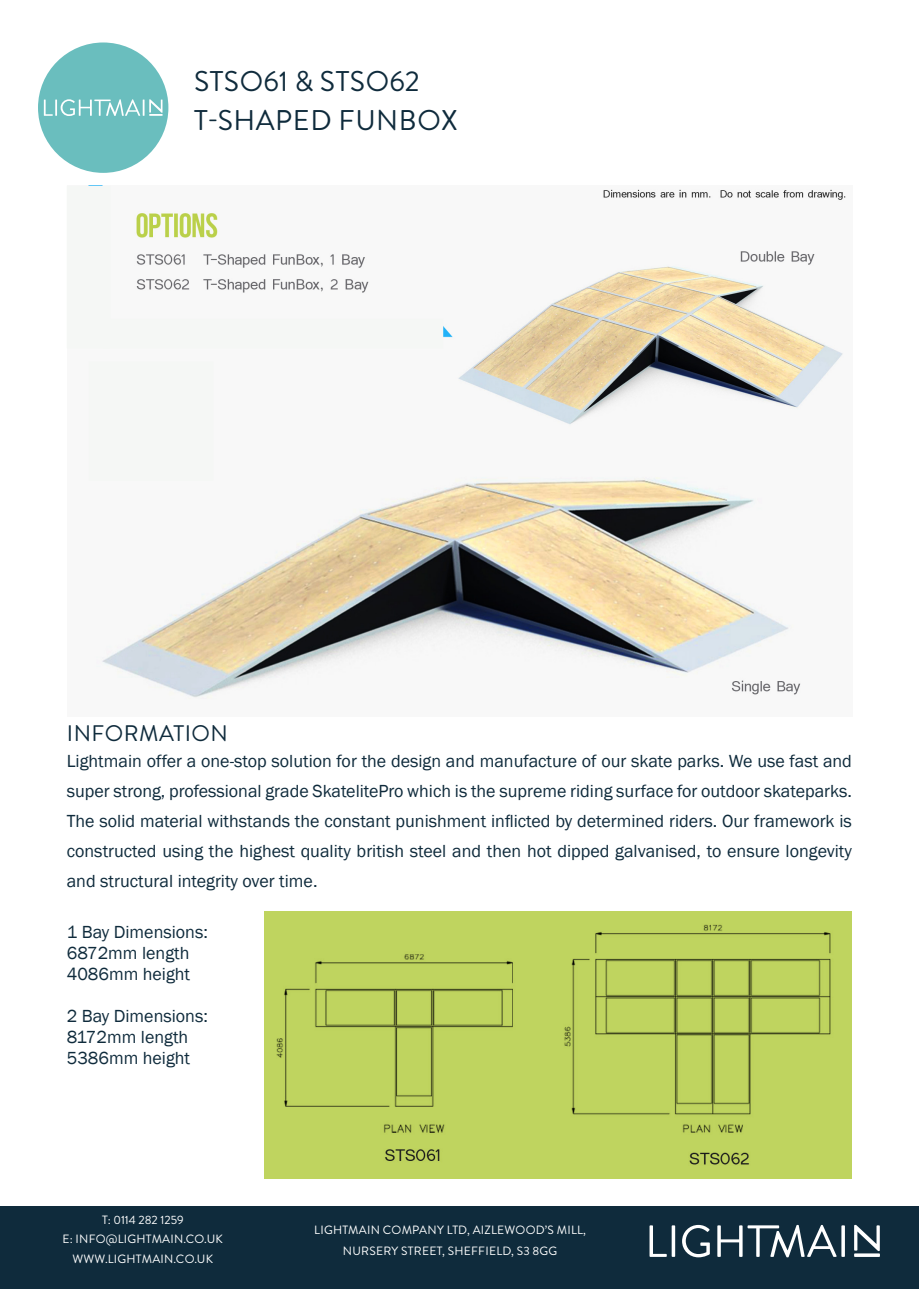
<style>
.page{position:relative;width:919px;height:1289px;background:#fff}
.page>*{position:absolute;margin:0;border:0;box-sizing:border-box;transform-origin:0 0}
.t1{font:28.5px "Brandon Grotesque";letter-spacing:.02em;color:#0f2b3c}
.t2{font:22.5px "Brandon Grotesque";letter-spacing:.02em;color:#0f2b3c}
.t3{font:18px/30px "Franklin Gothic";color:#0f2b3c;text-align:justify}
.t4{font:12px "Brandon Grotesque";letter-spacing:.02em;color:#fff}
.t5{font:12px "Brandon Grotesque";color:#fff}
</style>
<div class="page">
<div style="left:38px;top:42px;width:130px;height:131px;background:#6abebe;border-radius:50%"></div>
<svg style="left:44px;top:99px;width:118px;height:17px"></svg>
<div style="left:0;top:1205px;width:918px;height:83px;background:#0f2b3c"></div>
<svg style="left:649px;top:1224px;width:230px;height:33px"></svg>
<hr style="left:854px;top:1253px;width:25px;height:3px;background:#fff">
<img style="left:96px;top:189px;width:750px;height:510px">
<div style="left:67px;top:186px;width:44px;height:162px;background:#f5f7f5"></div>
<div style="left:103px;top:319px;width:340px;height:29px;background:#f5f7f5"></div>
<img style="left:265px;top:911px;width:586px;height:267px">
<div style="left:89px;top:361px;width:124px;height:119px;background:#f5f7f5"></div>
<p class="t1" style="left:194px;top:62px;width:227px">STSO61 &amp; STSO62</p>
<p class="t1" style="left:194px;top:101px;width:265px">T-SHAPED FUNBOX</p>
<p class="t2" style="left:67px;top:717px;width:162px">INFORMATION</p>
<p class="t3" style="left:67px;top:746px;width:786px">Lightmain offer a one-stop solution for the design and manufacture of our skate parks. We use fast and super strong, professional grade SkatelitePro which is the supreme riding surface for outdoor skateparks.<br>The solid material withstands the constant punishment inflicted by determined riders. Our framework is constructed using the highest quality british steel and then hot dipped galvanised, to ensure longevity and structural integrity over time.</p>
<p class="t3" style="left:67px;top:917px;width:143px">1 Bay Dimensions:</p>
<p class="t3" style="left:67px;top:938px;width:124px">6872mm length</p>
<p class="t3" style="left:67px;top:959px;width:125px">4086mm height</p>
<p class="t3" style="left:67px;top:1001px;width:143px">2 Bay Dimensions:</p>
<p class="t3" style="left:67px;top:1022px;width:123px">8172mm length</p>
<p class="t3" style="left:67px;top:1043px;width:125px">5386mm height</p>
<p class="t5" style="left:102px;top:1211px;width:83px">T: 0114 282 1259</p>
<p class="t4" style="left:62px;top:1230px;width:162px">E: INFO@LIGHTMAIN.CO.UK</p>
<p class="t4" style="left:72px;top:1250px;width:142px">WWW.LIGHTMAIN.CO.UK</p>
<p class="t4" style="left:314px;top:1221px;width:273px">LIGHTMAIN COMPANY LTD, AIZLEWOOD’S MILL,</p>
<p class="t4" style="left:343px;top:1242px;width:216px">NURSERY STREET, SHEFFIELD, S3 8GG</p>
</div>
